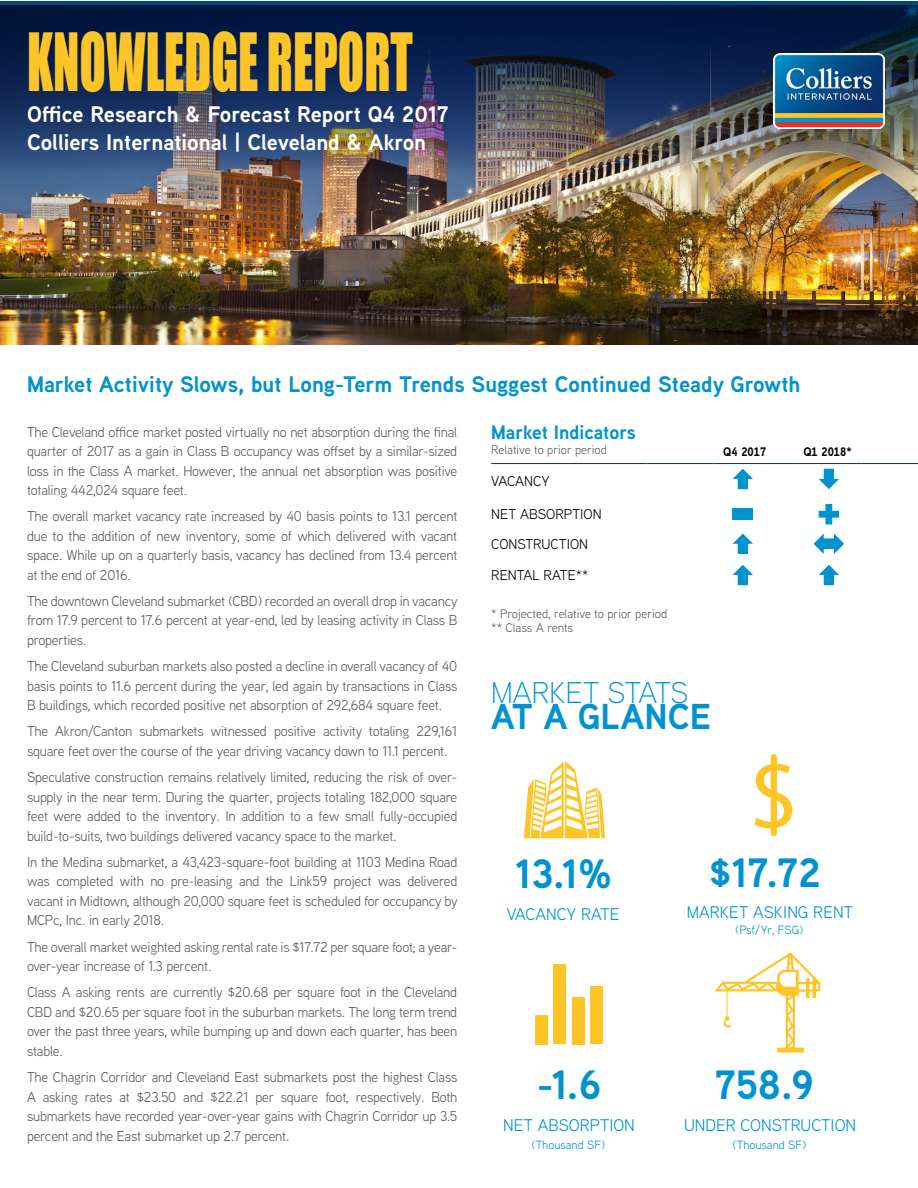
<style>
.page{position:relative;width:918px;height:1188px;background:#fff}
.page>*{position:absolute;margin:0;border:0;box-sizing:border-box;transform-origin:0 0}
.t1{font:73.65px "Impact";color:#ffc528;scale:.66 1}
.t2{font:700 40.95px "Aaux Next";color:#0093d0}
.t3{font:700 36px "Aaux Next";color:#0093d0}
.t4{font:300 30px "Aaux Next";color:#0093d0}
.t5{font:700 22.5px/28.5px "Aaux Next";color:#fff}
.t6{font:700 22.5px "Aaux Next";color:#0093d0}
.t7{font:700 19.5px "Aaux Next";color:#0093d0}
.t8{font:16.8px "Aaux Next";color:#0093d0}
.t9{font:14.25px/19.5px "Aaux Next";letter-spacing:-.015em;color:#58595b;text-align:justify}
.t10{font:14.1px/30.3px "Aaux Next";color:#000}
.t11{font:12.45px/14.1px "Aaux Next";color:#58595b}
.t12{font:700 12.45px "Aaux Next";color:#000}
.t13{font:12px "Aaux Next";color:#0093d0}
</style>
<div class="page">
<img style="left:0;top:1px;width:918px;height:339px">
<img style="left:773px;top:53px;width:112px;height:75px">
<hr style="left:491px;top:463px;width:157px;height:1px;background:#0b2c6a">
<hr style="left:648px;top:463px;width:66px;height:1px;background:#0b2c6a">
<hr style="left:714px;top:463px;width:62px;height:1px;background:#0b2c6a">
<svg style="left:776px;top:463px;width:18px;height:1px"></svg>
<hr style="left:794px;top:463px;width:67px;height:1px;background:#0b2c6a">
<hr style="left:861px;top:463px;width:57px;height:1px;background:#0b2c6a">
<svg style="left:733px;top:469px;width:20px;height:20px"></svg>
<svg style="left:819px;top:469px;width:20px;height:20px"></svg>
<svg style="left:733px;top:565px;width:20px;height:20px"></svg>
<svg style="left:819px;top:565px;width:20px;height:20px"></svg>
<svg style="left:733px;top:534px;width:20px;height:20px"></svg>
<svg style="left:814px;top:534px;width:30px;height:20px"></svg>
<svg style="left:819px;top:504px;width:20px;height:20px"></svg>
<svg style="left:524px;top:761px;width:81px;height:77px"></svg>
<div style="left:590px;top:986px;width:13px;height:58px;background:#ffc425"></div>
<div style="left:572px;top:997px;width:13px;height:47px;background:#ffc425"></div>
<div style="left:553px;top:964px;width:13px;height:80px;background:#ffc425"></div>
<div style="left:535px;top:1015px;width:13px;height:29px;background:#ffc425"></div>
<svg style="left:715px;top:952px;width:105px;height:100px"></svg>
<svg style="left:754px;top:754px;width:38px;height:82px"></svg>
<div style="left:733px;top:509px;width:20px;height:11px;background:#0093d0"></div>
<h1 class="t1" style="left:27px;top:5px;width:586px">KNOWLEDGE REPORT</h1>
<h3 class="t5" style="left:27px;top:99px;width:423px">Office Research &amp; Forecast Report Q4 2017<br>Colliers International | Cleveland &amp; Akron</h3>
<h3 class="t6" style="left:27px;top:368px;width:775px">Market Activity Slows, but Long-Term Trends Suggest Continued Steady Growth</h3>
<p class="t9" style="left:27px;top:421px;width:432px">The Cleveland office market posted virtually no net absorption during the final quarter of 2017 as a gain in Class B occupancy was offset by a similar-sized loss in the Class A market. However, the annual net absorption was positive totaling 442,024 square feet.</p>
<p class="t9" style="left:27px;top:506px;width:432px">The overall market vacancy rate increased by 40 basis points to 13.1 percent due to the addition of new inventory, some of which delivered with vacant space. While up on a quarterly basis, vacancy has declined from 13.4 percent at the end of 2016.</p>
<p class="t9" style="left:27px;top:591px;width:432px">The downtown Cleveland submarket (CBD) recorded an overall drop in vacancy from 17.9 percent to 17.6 percent at year-end, led by leasing activity in Class B properties.</p>
<p class="t9" style="left:27px;top:656px;width:432px">The Cleveland suburban markets also posted a decline in overall vacancy of 40 basis points to 11.6 percent during the year, led again by transactions in Class B buildings, which recorded positive net absorption of 292,684 square feet.</p>
<p class="t9" style="left:27px;top:721px;width:432px">The Akron/Canton submarkets witnessed positive activity totaling 229,161 square feet over the course of the year driving vacancy down to 11.1 percent.</p>
<p class="t9" style="left:27px;top:767px;width:432px">Speculative construction remains relatively limited, reducing the risk of over&shy;supply in the near term. During the quarter, projects totaling 182,000 square feet were added to the inventory. In addition to a few small fully-occupied build-to-suits, two buildings delivered vacancy space to the market.</p>
<p class="t9" style="left:27px;top:852px;width:432px">In the Medina submarket, a 43,423-square-foot building at 1103 Medina Road was completed with no pre-leasing and the Link59 project was delivered vacant in Midtown, although 20,000 square feet is scheduled for occupancy by MCPc, Inc. in early 2018.</p>
<p class="t9" style="left:27px;top:936px;width:432px">The overall market weighted asking rental rate is $17.72 per square foot; a year&shy;over-year increase of 1.3 percent.</p>
<p class="t9" style="left:27px;top:982px;width:432px">Class A asking rents are currently $20.68 per square foot in the Cleveland CBD and $20.65 per square foot in the suburban markets. The long term trend over the past three years, while bumping up and down each quarter, has been stable.</p>
<p class="t9" style="left:27px;top:1067px;width:432px">The Chagrin Corridor and Cleveland East submarkets post the highest Class A asking rates at $23.50 and $22.21 per square foot, respectively. Both submarkets have recorded year-over-year gains with Chagrin Corridor up 3.5 percent and the East submarket up 2.7 percent.</p>
<h3 class="t7" style="left:491px;top:419px;width:146px">Market Indicators</h3>
<p class="t11" style="left:491px;top:442px;width:117px">Relative to prior period</p>
<p class="t12" style="left:723px;top:443px;width:44px">Q4 2017</p>
<p class="t12" style="left:803px;top:443px;width:50px">Q1 2018*</p>
<p class="t10" style="left:491px;top:466px;width:60px">VACANCY</p>
<p class="t10" style="left:491px;top:498px;width:112px">NET ABSORPTION<br>CONSTRUCTION<br>RENTAL RATE**</p>
<p class="t11" style="left:491px;top:606px;width:178px">* Projected, relative to prior period ** Class A rents</p>
<h3 class="t4" style="left:491px;top:673px;width:199px">MARKET STATS</h3>
<h3 class="t3" style="left:491px;top:691px;width:221px">AT A GLANCE</h3>
<h2 class="t2" style="left:515px;top:845px;width:98px">13.1%</h2>
<p class="t8" style="left:507px;top:903px;width:114px">VACANCY RATE</p>
<h2 class="t2" style="left:709px;top:844px;width:113px">$17.72</h2>
<p class="t13" style="left:735px;top:922px;width:70px">(Psf/Yr, FSG)</p>
<p class="t8" style="left:687px;top:900px;width:168px">MARKET ASKING RENT</p>
<h2 class="t2" style="left:537px;top:1056px;width:66px">-1.6</h2>
<p class="t8" style="left:503px;top:1114px;width:133px">NET ABSORPTION</p>
<h2 class="t2" style="left:715px;top:1056px;width:100px">758.9</h2>
<p class="t8" style="left:684px;top:1114px;width:174px">UNDER CONSTRUCTION</p>
<p class="t13" style="left:532px;top:1137px;width:75px">(Thousand SF)</p>
<p class="t13" style="left:733px;top:1137px;width:75px">(Thousand SF)</p>
</div>
